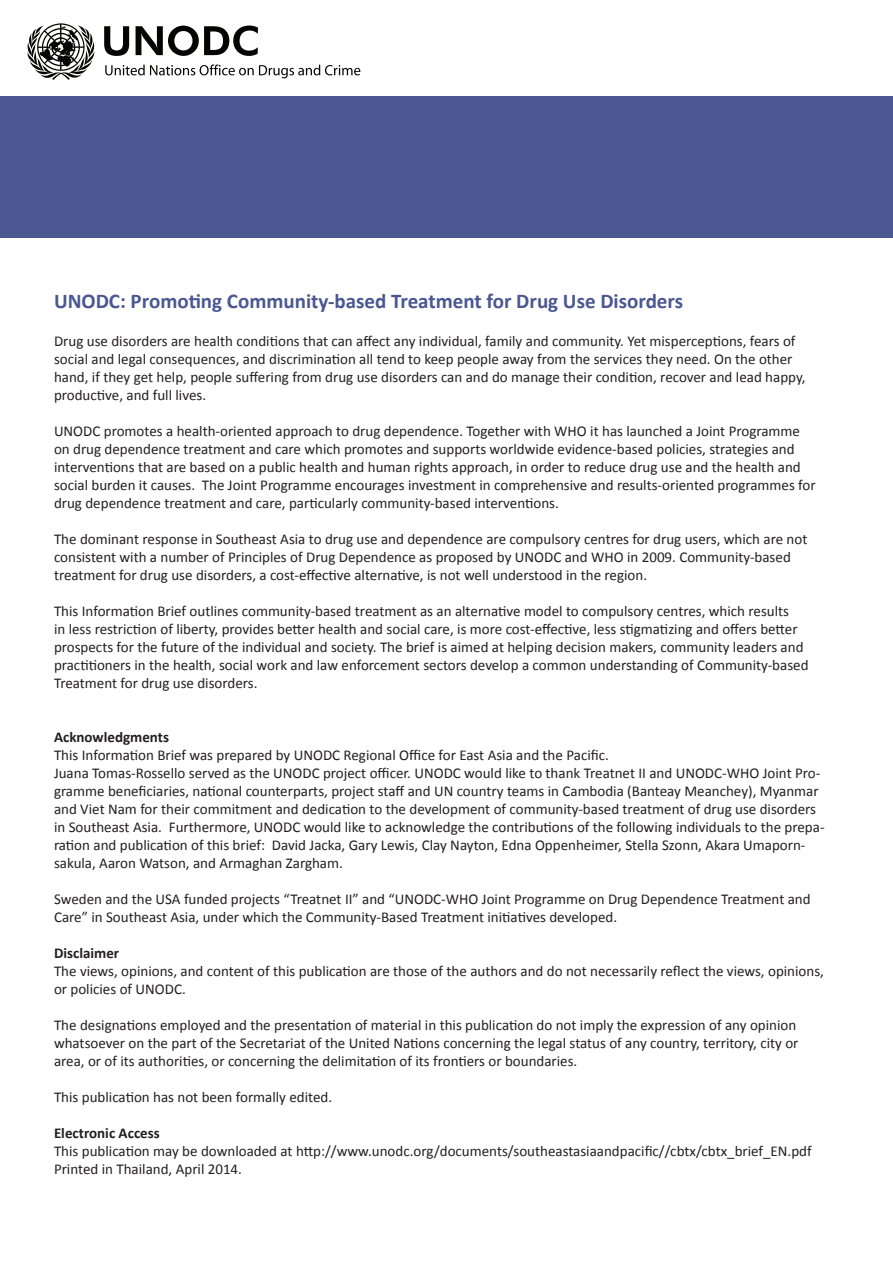
<style>
.page{position:relative;width:893px;height:1263px;background:#fff}
.page>*{position:absolute;margin:0;border:0;box-sizing:border-box;transform-origin:0 0}
.t1{font:700 21px "Calibri";color:#4a5791}
.t2{font:15px/18px "Calibri";color:#231f20}
.t3{font:700 15px "Calibri";color:#231f20}
</style>
<div class="page">
<div style="left:0;top:97px;width:893px;height:141px;background:#4a5791"></div>
<svg style="left:104px;top:26px;width:25px;height:30px"></svg>
<svg style="left:136px;top:26px;width:122px;height:30px"></svg>
<svg style="left:28px;top:23px;width:67px;height:57px"></svg>
<svg style="left:105px;top:65px;width:255px;height:13px"></svg>
<p class="t1" style="left:54px;top:288px;width:631px">UNODC: Promoting Community-based Treatment for Drug Use Disorders</p>
<p class="t2" style="left:54px;top:332px;width:753px">Drug use disorders are health conditions that can affect any individual, family and community. Yet misperceptions, fears of social and legal consequences, and discrimination all tend to keep people away from the services they need. On the other hand, if they get help, people suffering from drug use disorders can and do manage their condition, recover and lead happy, productive, and full lives.</p>
<p class="t2" style="left:54px;top:422px;width:763px">UNODC promotes a health-oriented approach to drug dependence. Together with WHO it has launched a Joint Programme on drug dependence treatment and care which promotes and supports worldwide evidence-based policies, strategies and interventions that are based on a public health and human rights approach, in order to reduce drug use and the health and social burden it causes. The Joint Programme encourages investment in comprehensive and results-oriented programmes for drug dependence treatment and care, particularly community-based interventions.</p>
<p class="t2" style="left:54px;top:530px;width:755px">The dominant response in Southeast Asia to drug use and dependence are compulsory centres for drug users, which are not consistent with a number of Principles of Drug Dependence as proposed by UNODC and WHO in 2009. Community-based treatment for drug use disorders, a cost-effective alternative, is not well understood in the region.</p>
<p class="t2" style="left:54px;top:602px;width:756px">This Information Brief outlines community-based treatment as an alternative model to compulsory centres, which results<br>in less restriction of liberty, provides better health and social care, is more cost-effective, less stigmatizing and offers better prospects for the future of the individual and society. The brief is aimed at helping decision makers, community leaders and practitioners in the health, social work and law enforcement sectors develop a common understanding of Community-based Treatment for drug use disorders.</p>
<p class="t3" style="left:54px;top:727px;width:117px">Acknowledgments</p>
<p class="t2" style="left:54px;top:746px;width:556px">This Information Brief was prepared by UNODC Regional Office for East Asia and the Pacific.</p>
<p class="t2" style="left:54px;top:764px;width:772px">Juana Tomas-Rossello served as the UNODC project officer. UNODC would like to thank Treatnet II and UNODC-WHO Joint Pro&shy;gramme beneficiaries, national counterparts, project staff and UN country teams in Cambodia (Banteay Meanchey), Myanmar and Viet Nam for their commitment and dedication to the development of community-based treatment of drug use disorders in Southeast Asia. Furthermore, UNODC would like to acknowledge the contributions of the following individuals to the prepa&shy;ration and publication of this brief: David Jacka, Gary Lewis, Clay Nayton, Edna Oppenheimer, Stella Szonn, Akara Umaporn&shy;sakula, Aaron Watson, and Armaghan Zargham.</p>
<p class="t2" style="left:54px;top:890px;width:758px">Sweden and the USA funded projects “Treatnet II” and “UNODC-WHO Joint Programme on Drug Dependence Treatment and<br>Care” in Southeast Asia, under which the Community-Based Treatment initiatives developed.</p>
<p class="t3" style="left:54px;top:943px;width:67px">Disclaimer</p>
<p class="t2" style="left:54px;top:962px;width:771px">The views, opinions, and content of this publication are those of the authors and do not necessarily reflect the views, opinions, or policies of UNODC.</p>
<p class="t2" style="left:54px;top:1016px;width:746px">The designations employed and the presentation of material in this publication do not imply the expression of any opinion whatsoever on the part of the Secretariat of the United Nations concerning the legal status of any country, territory, city or area, or of its authorities, or concerning the delimitation of its frontiers or boundaries.</p>
<p class="t2" style="left:54px;top:1088px;width:280px">This publication has not been formally edited.</p>
<p class="t3" style="left:54px;top:1123px;width:107px">Electronic Access</p>
<p class="t2" style="left:54px;top:1142px;width:759px">This publication may be downloaded at http://www.unodc.org/documents/southeastasiaandpacific//cbtx/cbtx_brief_EN.pdf</p>
<p class="t2" style="left:54px;top:1160px;width:190px">Printed in Thailand, April 2014.</p>
</div>
